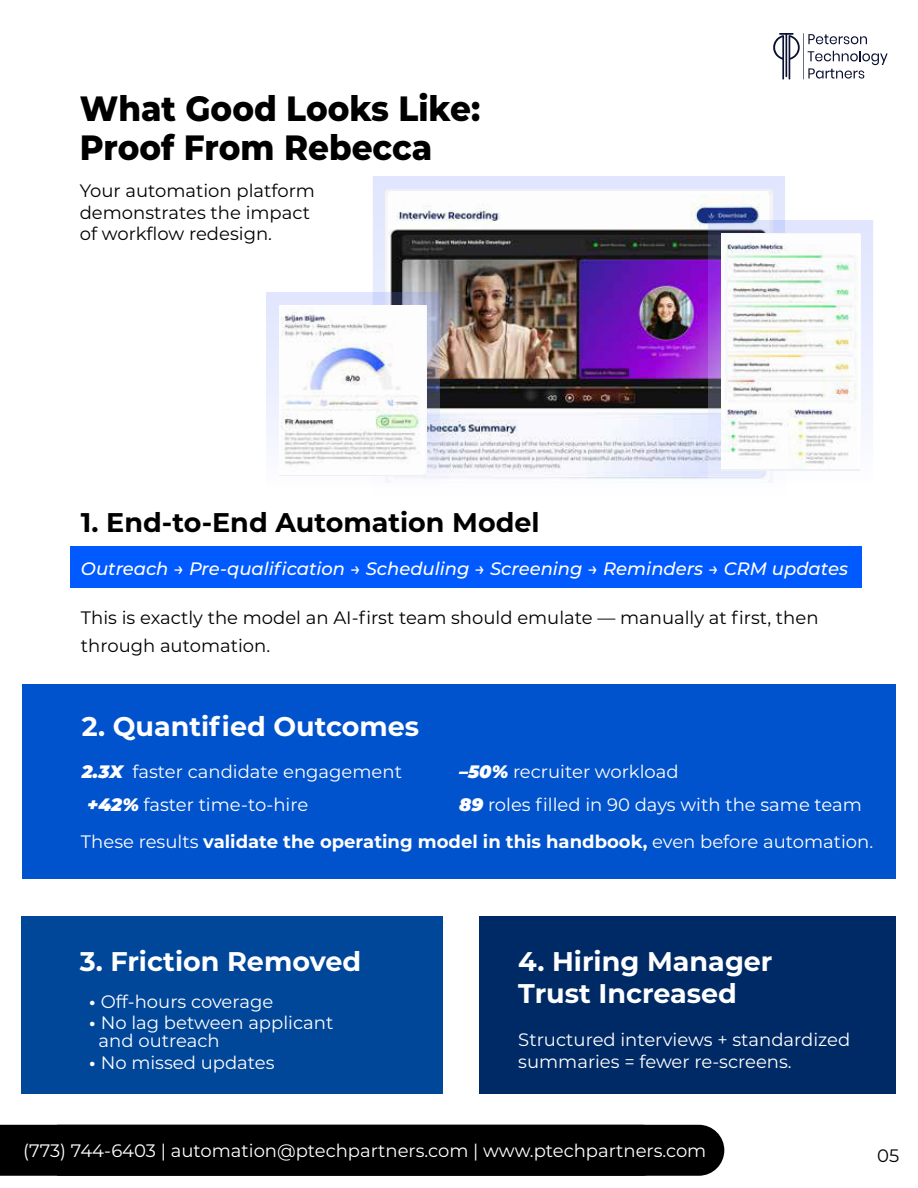
<style>
.page{position:relative;width:918px;height:1188px;background:#fff}
.page>*{position:absolute;margin:0;border:0;box-sizing:border-box;transform-origin:0 0}
.t1{font:800 35.1px/39px "Montserrat";color:#000;scale:.93 1}
.t2{font:700 27px/32.4px "Montserrat";color:#fff}
.t3{font:700 27px "Montserrat";color:#000}
.t4{font:18px/33px "Montserrat";color:#fff}
.t5{font:18px/21.6px "Montserrat";color:#000}
.t6{font:700 18px "Montserrat";color:#fff}
.t7{font:italic 500 18px "Montserrat";color:#fff}
.s1{font-weight:900;font-style:italic}
.s2{font-weight:400}
.s3{font-weight:700}
</style>
<div class="page">
<div style="left:22px;top:685px;width:874px;height:194px;background:#0053cc"></div>
<div style="left:21px;top:917px;width:421px;height:177px;background:#004699"></div>
<svg style="left:773px;top:33px;width:115px;height:47px"></svg>
<div style="left:0;top:1125px;width:724px;height:51px;background:#000"></div>
<svg style="left:373px;top:176px;width:412px;height:116px;background:#e3e7fc"></svg>
<img style="left:386px;top:191px;width:386px;height:288px">
<svg style="left:266px;top:292px;width:174px;height:190px"></svg>
<img style="left:280px;top:306px;width:146px;height:168px">
<svg style="left:708px;top:220px;width:165px;height:263px"></svg>
<img style="left:721px;top:233px;width:139px;height:235px">
<div style="left:479px;top:917px;width:417px;height:177px;background:#002a66"></div>
<div style="left:70px;top:547px;width:791px;height:41px;background:#005aff"></div>
<h1 class="t1" style="left:80px;top:91px;width:432px">What Good Looks Like:<br>Proof From Rebecca</h1>
<p class="t5" style="left:80px;top:180px;width:237px">Your automation platform demonstrates the impact of workflow redesign.</p>
<h2 class="t3" style="left:81px;top:510px;width:460px">1. End-to-End Automation Model</h2>
<p class="t7" style="left:81px;top:561px;width:769px">Outreach → Pre-qualification → Scheduling → Screening → Reminders → CRM updates</p>
<p class="t5" style="left:81px;top:604px;width:739px;line-height:27.6px">This is exactly the model an AI-first team should emulate — manually at first, then through automation.</p>
<h2 class="t2" style="left:82px;top:712px;width:339px">2. Quantified Outcomes</h2>
<p class="t4" style="left:82px;top:756px;width:322px"><span class="s1">2.3X</span> faster candidate engagement <span class="s1">+42%</span> faster time-to-hire</p>
<p class="t4" style="left:459px;top:756px;width:404px"><span class="s1">–50%</span> recruiter workload<br><span class="s1">89</span> roles filled in 90 days with the same team</p>
<p class="t6" style="left:81px;top:834px;width:794px"><span class="s2">These results</span> validate the operating model in this handbook, <span class="s2">even before automation.</span></p>
<h2 class="t2" style="left:80px;top:946px;width:283px">3. Friction Removed</h2>
<p class="t4" style="left:89px;top:985px;width:186px"><span class="s3">•</span> Off-hours coverage</p>
<p class="t4" style="left:99px;top:1015px;width:236px;line-height:18px;text-indent:-9px"><span class="s3">•</span> No lag between applicant and outreach</p>
<p class="t4" style="left:89px;top:1047px;width:187px"><span class="s3">•</span> No missed updates</p>
<h2 class="t2" style="left:518px;top:946px;width:256px">4. Hiring Manager<br>Trust Increased</h2>
<p class="t4" style="left:518px;top:1030px;width:334px;line-height:21.6px">Structured interviews + standardized summaries = fewer re-screens.</p>
<p class="t4" style="left:23px;top:1134px;width:685px">(773) 744-6403 | automation@ptechpartners.com | www.ptechpartners.com</p>
<p class="t5" style="left:877px;top:1145px;width:24px">05</p>
</div>
